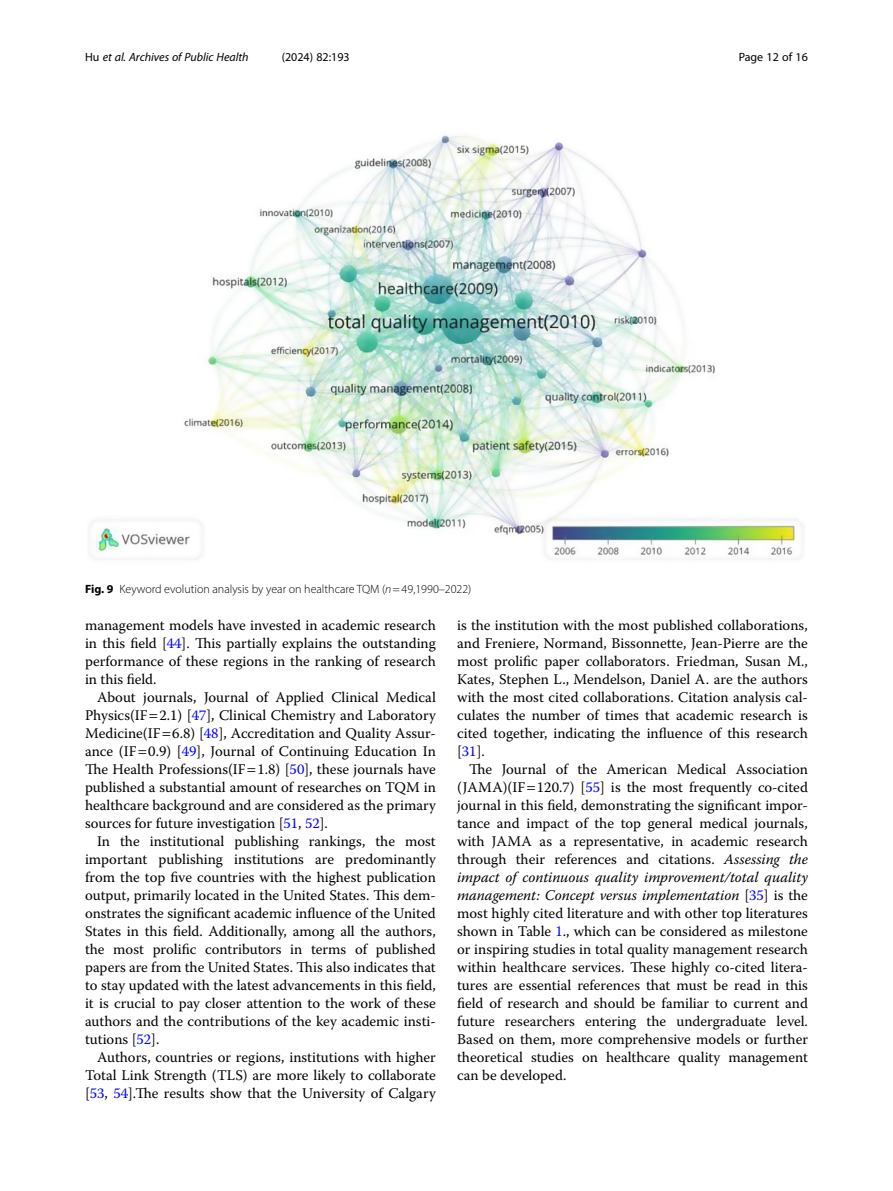
<style>
.page{position:relative;width:893px;height:1191px;background:#fff}
.page>*{position:absolute;margin:0;border:0;box-sizing:border-box;transform-origin:0 0}
.Body_Text_Indent{font:14.7px/18px "Warnock Pro";color:#000;text-align:justify}
.Figure_Caption{font:300 12px "Myriad Pro";color:#000}
.t1{font:italic 12px "Myriad Pro";color:#000}
.t2{font:12px "Myriad Pro";color:#000}
.s1{font-style:normal}
.s2{font-weight:700}
.s3{font-style:italic}
.s4{color:#00f}
</style>
<div class="page">
<img style="left:89px;top:135px;width:714px;height:425px">
<p class="t1" style="left:85px;top:50px;width:165px"><span class="s1">Hu</span> et al. Archives of Public Health</p>
<p class="t2" style="left:282px;top:50px;width:70px">(2024) 82:193</p>
<p class="t2" style="left:739px;top:50px;width:71px">Page 12 of 16</p>
<p class="Figure_Caption" style="left:85px;top:581px;width:388px"><span class="s2">Fig. 9</span> Keyword evolution analysis by year on healthcare TQM (<span class="s3">n</span>=49,1990–2022)</p>
<p class="Body_Text_Indent" style="left:85px;top:616px;width:352px">management models have invested in academic research in this field [<span class="s4">44</span>]. This partially explains the outstanding performance of these regions in the ranking of research in this field.</p>
<p class="Body_Text_Indent" style="left:85px;top:688px;width:352px;text-indent:12px">About journals, Journal of Applied Clinical Medical Physics(IF 2.1) [<span class="s4">47</span>], Clinical Chemistry and Laboratory Medicine(IF 6.8) [<span class="s4">48</span>], Accreditation and Quality Assur&shy;ance (IF 0.9) [<span class="s4">49</span>], Journal of Continuing Education In The Health Professions(IF 1.8) [<span class="s4">50</span>], these journals have published a substantial amount of researches on TQM in healthcare background and are considered as the primary sources for future investigation [<span class="s4">51</span>, <span class="s4">52</span>].</p>
<p class="Body_Text_Indent" style="left:85px;top:832px;width:352px;text-indent:12px">In the institutional publishing rankings, the most important publishing institutions are predominantly from the top five countries with the highest publication output, primarily located in the United States. This dem&shy;onstrates the significant academic influence of the United States in this field. Additionally, among all the authors, the most prolific contributors in terms of published papers are from the United States. This also indicates that to stay updated with the latest advancements in this field, it is crucial to pay closer attention to the work of these authors and the contributions of the key academic insti&shy;tutions [<span class="s4">52</span>].</p>
<p class="Body_Text_Indent" style="left:85px;top:1048px;width:352px;text-indent:12px">Authors, countries or regions, institutions with higher Total Link Strength (TLS) are more likely to collaborate [<span class="s4">53</span>, <span class="s4">54</span>].The results show that the University of Calgary</p>
<p class="Body_Text_Indent" style="left:457px;top:616px;width:352px">is the institution with the most published collaborations, and Freniere, Normand, Bissonnette, Jean-Pierre are the most prolific paper collaborators. Friedman, Susan M., Kates, Stephen L., Mendelson, Daniel A. are the authors with the most cited collaborations. Citation analysis cal&shy;culates the number of times that academic research is cited together, indicating the influence of this research [<span class="s4">31</span>].</p>
<p class="Body_Text_Indent" style="left:457px;top:760px;width:352px;text-indent:12px">The Journal of the American Medical Association (JAMA)(IF 120.7) [<span class="s4">55</span>] is the most frequently co-cited journal in this field, demonstrating the significant impor&shy;tance and impact of the top general medical journals, with JAMA as a representative, in academic research through their references and citations. <span class="s3">Assessing the impact of continuous quality improvement/total quality management: Concept versus implementation</span> [<span class="s4">35</span>] is the most highly cited literature and with other top literatures shown in Table <span class="s4">1</span>., which can be considered as milestone or inspiring studies in total quality management research within healthcare services. These highly co-cited litera&shy;tures are essential references that must be read in this field of research and should be familiar to current and future researchers entering the undergraduate level.<br>Based on them, more comprehensive models or further theoretical studies on healthcare quality management can be developed.</p>
</div>
